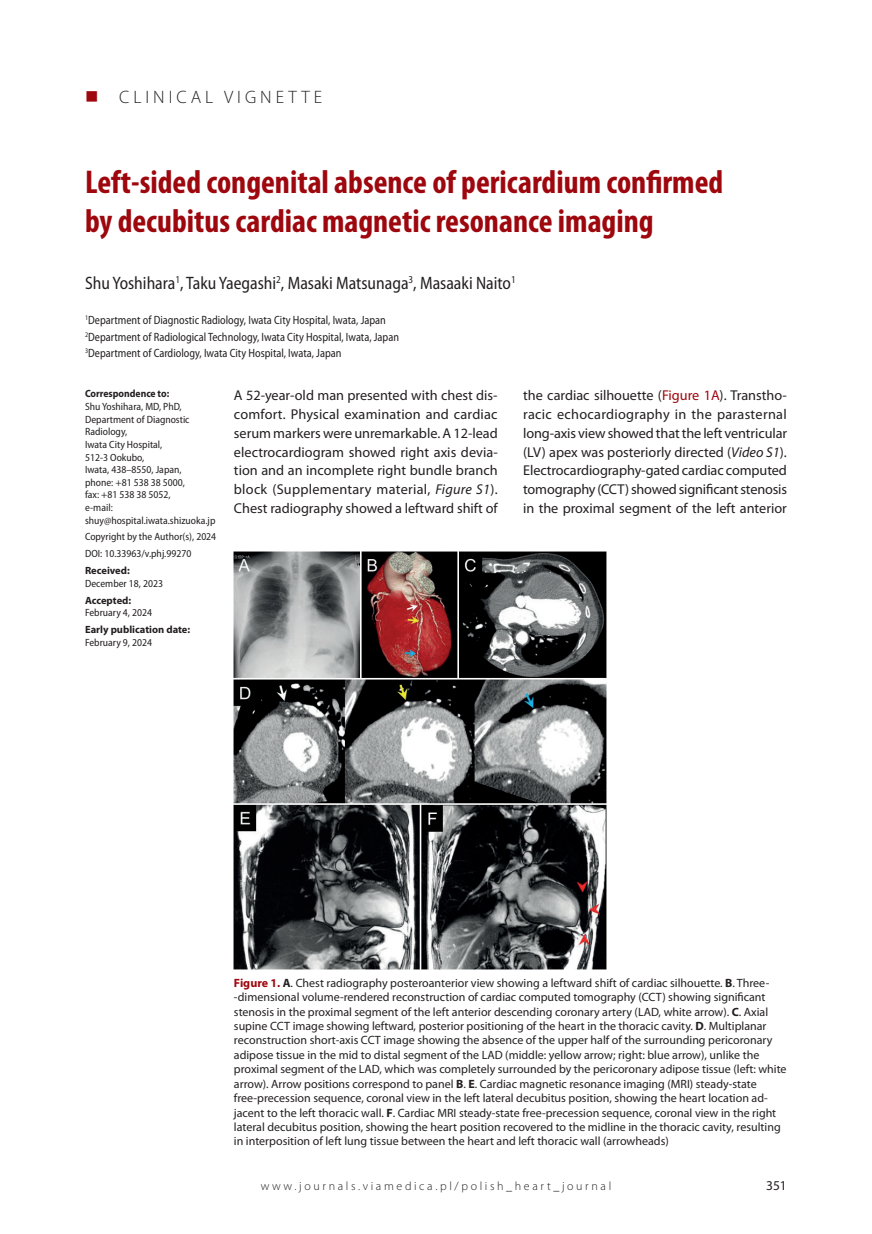
<style>
.page{position:relative;width:872px;height:1234px;background:#fff}
.page>*{position:absolute;margin:0;border:0;box-sizing:border-box;transform-origin:0 0}
.t1{font:700 condensed 33px/39px "Myriad Pro";color:#9d070d}
.t2{font:semi-condensed 18px "Myriad Pro";color:#231f20;scale:.94 1}
.t3{font:300 18px "Myriad Pro";letter-spacing:.22em;color:#231f20}
.t4{font:14.25px/18.8px "Myriad Pro";color:#231f20;text-align:justify}
.t5{font:13.5px "Myriad Pro";color:#231f20}
.t6{font:12px/14.4px "Myriad Pro";color:#231f20}
.t7{font:semi-condensed 12px/16.5px "Myriad Pro";color:#231f20;scale:.93 1}
.t8{font:300 12px "Myriad Pro";letter-spacing:.22em;color:#231f20}
.t9{font:semi-condensed 10.5px/12.6px "Myriad Pro";color:#231f20}
.t10{font:700 10.5px "Myriad Pro";color:#231f20}
.t11{font:700 10.5px "Myriad Pro";color:#231f20;scale:.92 1}
.s1{font-style:italic}
.s2{color:#9d070d}
.s3{font-weight:700;color:#9d070d}
.s4{font-weight:700}
</style>
<div class="page">
<img style="left:234px;top:551px;width:373px;height:418px">
<h2 class="t3" style="left:119px;top:87px;width:205px">CLINICAL VIGNETTE</h2>
<h1 class="t1" style="left:85px;top:162px;width:639px">Left-sided congenital absence of pericardium confirmed by decubitus cardiac magnetic resonance imaging</h1>
<h2 class="t2" style="left:85px;top:273px;width:459px">Shu Yoshihara<sup>1</sup>, Taku Yaegashi<sup>2</sup>, Masaki Matsunaga<sup>3</sup>, Masaaki Naito<sup>1</sup></h2>
<p class="t7" style="left:85px;top:312px;width:339px"><sup>1</sup>Department of Diagnostic Radiology, Iwata City Hospital, Iwata, Japan<br><sup>2</sup>Department of Radiological Technology, Iwata City Hospital, Iwata, Japan<br><sup>3</sup>Department of Cardiology, Iwata City Hospital, Iwata, Japan</p>
<p class="t11" style="left:85px;top:387px;width:93px">Correspondence to:</p>
<p class="t9" style="left:85px;top:400px;width:132px">Shu Yoshihara, MD, PhD,<br>Department of Diagnostic<br>Radiology,<br>Iwata City Hospital,<br>512-3 Ookubo,<br>Iwata, 438–8550, Japan,<br>phone: +81 538 38 5000,<br>fax: +81 538 38 5052,<br>e-mail: shuy@hospital.iwata.shizuoka.jp</p>
<p class="t9" style="left:85px;top:528px;width:133px;line-height:16.8px">Copyright by the Author(s), 2024<br>DOI: 10.33963/v.phj.99270</p>
<p class="t10" style="left:85px;top:563px;width:46px">Received:</p>
<p class="t9" style="left:85px;top:577px;width:79px">December 18, 2023</p>
<p class="t10" style="left:85px;top:593px;width:48px">Accepted:</p>
<p class="t9" style="left:85px;top:606px;width:68px">February 4, 2024</p>
<p class="t10" style="left:85px;top:622px;width:107px">Early publication date:</p>
<p class="t9" style="left:85px;top:636px;width:68px">February 9, 2024</p>
<p class="t4" style="left:234px;top:386px;width:265px">A 52-year-old man presented with chest dis&shy;comfort. Physical examination and cardiac serum markers were unremarkable. A 12-lead electrocardiogram showed right axis devia&shy;tion and an incomplete right bundle branch block (Supplementary material, <span class="s1">Figure S1</span>).<br>Chest radiography showed a leftward shift of</p>
<p class="t4" style="left:523px;top:386px;width:265px">the cardiac silhouette (<span class="s2">Figure 1A</span>). Transtho&shy;racic echocardiography in the parasternal long-axis view showed that the left ventricular (LV) apex was posteriorly directed (<span class="s1">Video S1</span>).<br>Electrocardiography-gated cardiac computed tomography (CCT) showed significant stenosis in the proximal segment of the left anterior</p>
<p class="t6" style="left:234px;top:975px;width:554px"><span class="s3">Figure 1.</span> <span class="s4">A</span>. Chest radiography posteroanterior view showing a leftward shift of cardiac silhouette. <span class="s4">B</span>. Three--dimensional volume-rendered reconstruction of cardiac computed tomography (CCT) showing significant stenosis in the proximal segment of the left anterior descending coronary artery (LAD, white arrow). <span class="s4">C</span>. Axial supine CCT image showing leftward, posterior positioning of the heart in the thoracic cavity. <span class="s4">D</span>. Multiplanar reconstruction short-axis CCT image showing the absence of the upper half of the surrounding pericoronary adipose tissue in the mid to distal segment of the LAD (middle: yellow arrow; right: blue arrow), unlike the proximal segment of the LAD, which was completely surrounded by the pericoronary adipose tissue (left: white arrow). Arrow positions correspond to panel <span class="s4">B</span>. <span class="s4">E</span>. Cardiac magnetic resonance imaging (MRI) steady-state free-precession sequence, coronal view in the left lateral decubitus position, showing the heart location ad&shy;jacent to the left thoracic wall. <span class="s4">F</span>. Cardiac MRI steady-state free-precession sequence, coronal view in the right lateral decubitus position, showing the heart position recovered to the midline in the thoracic cavity, resulting in interposition of left lung tissue between the heart and left thoracic wall (arrowheads)</p>
<p class="t8" style="left:261px;top:1179px;width:352px">www.journals.viamedica.pl/polish_heart_journal</p>
<p class="t5" style="left:766px;top:1176px;width:22px">351</p>
</div>
